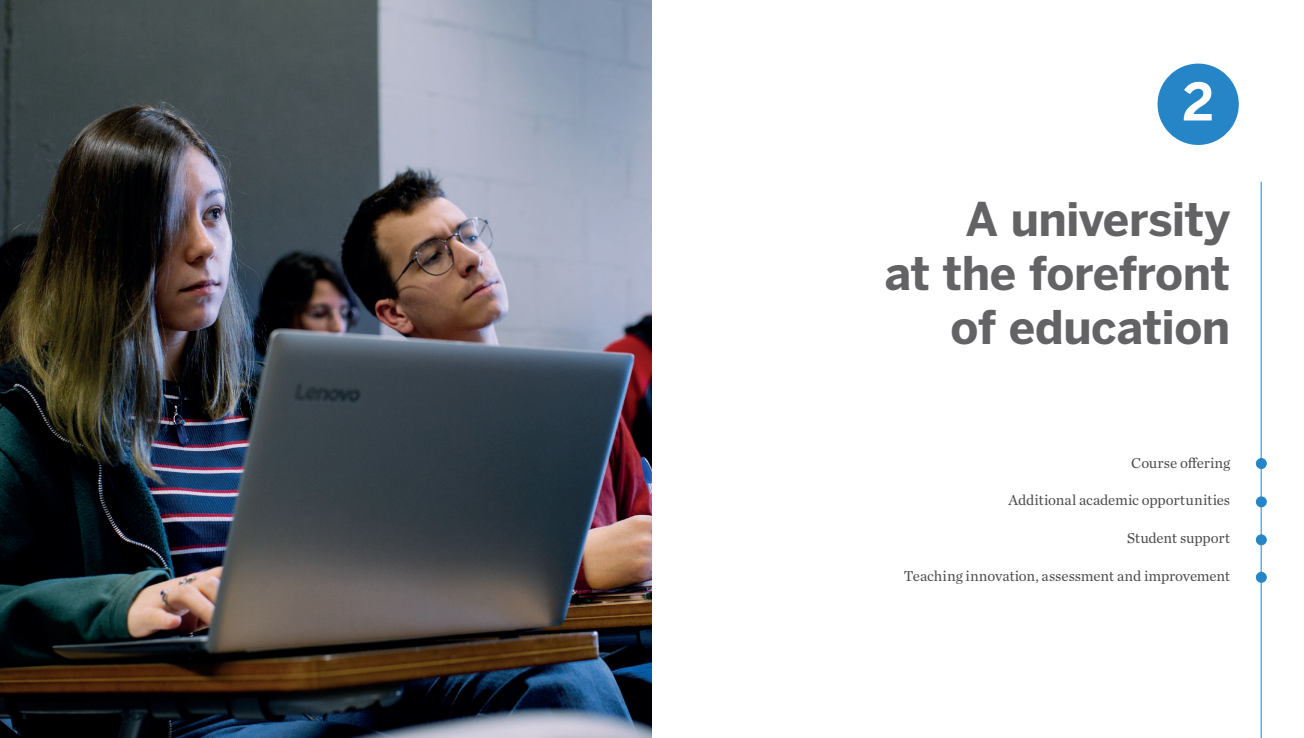
<style>
.page{position:relative;width:1304px;height:738px;background:#fff}
.page>*{position:absolute;margin:0;border:0;box-sizing:border-box;transform-origin:0 0}
.t1{font:700 51.3px "Benton Sans";color:#fff}
.t2{font:700 46px/54px "Benton Sans";letter-spacing:-.015em;color:#636366;text-align:right}
.t3{font:15px "Chronicle Text G1";letter-spacing:-.01em;color:#4b4c4d}
</style>
<div class="page">
<img style="left:0;top:0;width:652px;height:737px">
<hr style="left:1261px;top:181px;width:1px;height:556px;background:#2585c6">
<div style="left:1256px;top:458px;width:10px;height:10px;background:#2585c6;border-radius:50%"></div>
<div style="left:1256px;top:457px;width:11px;height:11px;border:1px solid #2585c6;border-radius:50%"></div>
<div style="left:1256px;top:496px;width:10px;height:10px;background:#2585c6;border-radius:50%"></div>
<div style="left:1256px;top:496px;width:11px;height:11px;border:1px solid #2585c6;border-radius:50%"></div>
<div style="left:1256px;top:572px;width:10px;height:10px;background:#2585c6;border-radius:50%"></div>
<div style="left:1256px;top:571px;width:11px;height:11px;border:1px solid #2585c6;border-radius:50%"></div>
<div style="left:1256px;top:534px;width:10px;height:10px;background:#2585c6;border-radius:50%"></div>
<div style="left:1256px;top:534px;width:11px;height:11px;border:1px solid #2585c6;border-radius:50%"></div>
<div style="left:1157px;top:64px;width:82px;height:81px;background:#2585c6;border-radius:50%"></div>
<p class="t1" style="left:1182px;top:71px;width:33px">2</p>
<p class="t2" style="left:885px;top:191px;width:347px">A university<br>at the forefront of education</p>
<p class="t3" style="left:1131px;top:451px;width:101px">Course offering</p>
<p class="t3" style="left:1008px;top:488px;width:223px">Additional academic opportunities</p>
<p class="t3" style="left:1127px;top:526px;width:105px">Student support</p>
<p class="t3" style="left:904px;top:564px;width:328px">Teaching innovation, assessment and improvement</p>
</div>
